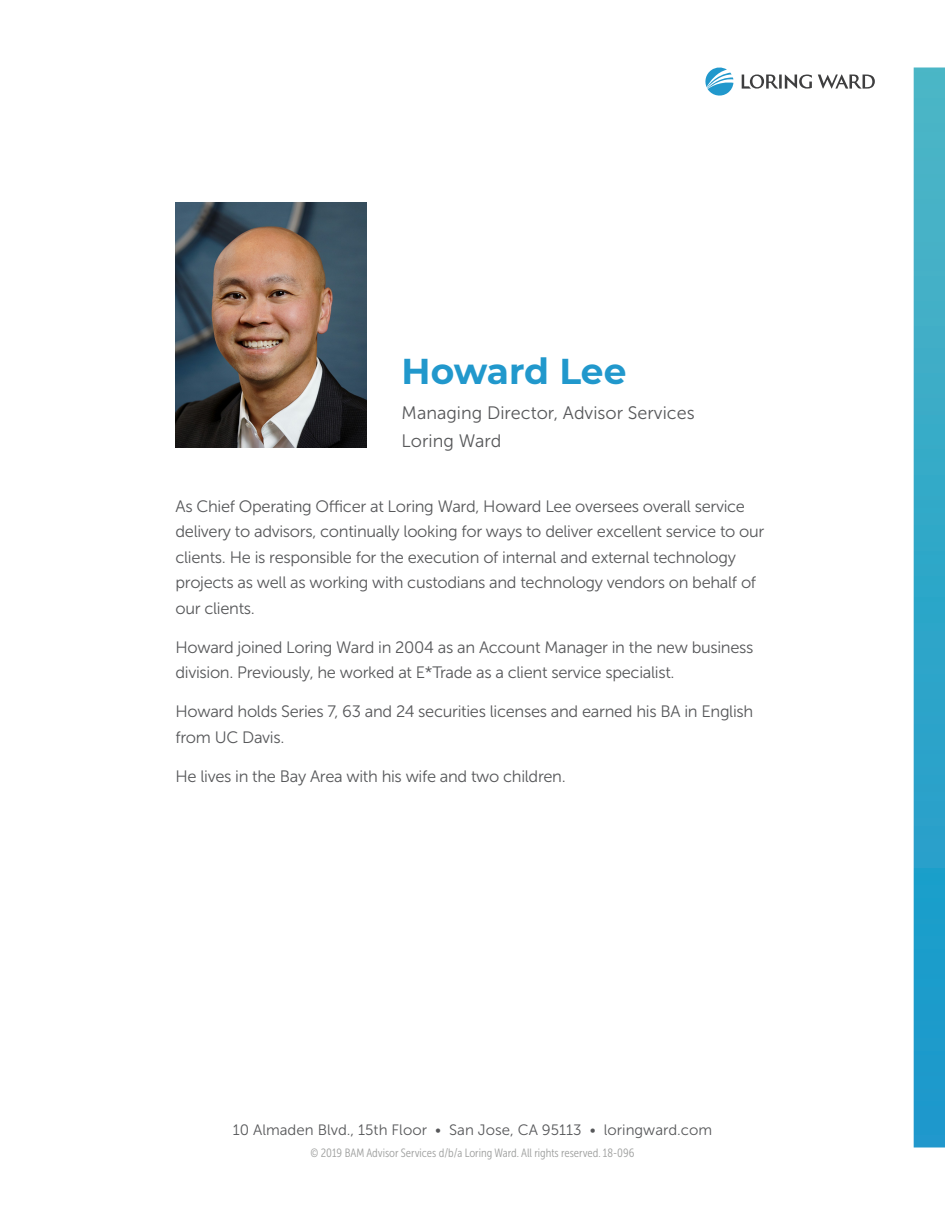
<style>
.page{position:relative;width:945px;height:1215px;background:#fff}
.page>*{position:absolute;margin:0;border:0;box-sizing:border-box;transform-origin:0 0}
.t1{font:700 36px "Montserrat";letter-spacing:-.005em;color:#2198cc}
.t2{font:18px "Museo Sans 300";color:#57585a}
.t3{font:16.5px/25.5px "Museo Sans 300";letter-spacing:-.02em;color:#57585a}
.t4{font:15px "Museo Sans 300";color:#57585a}
.t5{font:12px "Museo Sans Cond 300";color:#9e9f9e}
</style>
<div class="page">
<svg style="left:914px;top:68px;width:31px;height:1080px;background:#30a6c8"></svg>
<svg style="left:705px;top:68px;width:28px;height:28px"></svg>
<svg style="left:742px;top:75px;width:36px;height:14px"></svg>
<hr style="left:779px;top:75px;width:3px;height:14px;background:#3e3e3f">
<svg style="left:785px;top:75px;width:27px;height:14px"></svg>
<svg style="left:818px;top:75px;width:57px;height:14px"></svg>
<img style="left:176px;top:202px;width:190px;height:245px">
<p class="t1" style="left:402px;top:345px;width:226px">Howard Lee</p>
<p class="t2" style="left:402px;top:403px;width:295px">Managing Director, Advisor Services</p>
<p class="t2" style="left:402px;top:431px;width:101px">Loring Ward</p>
<p class="t3" style="left:176px;top:494px;width:590px">As Chief Operating Officer at Loring Ward, Howard Lee oversees overall service delivery to advisors, continually looking for ways to deliver excellent service to our clients. He is responsible for the execution of internal and external technology projects as well as working with custodians and technology vendors on behalf of our clients.</p>
<p class="t3" style="left:176px;top:635px;width:579px">Howard joined Loring Ward in 2004 as an Account Manager in the new business division. Previously, he worked at E*Trade as a client service specialist.</p>
<p class="t3" style="left:176px;top:699px;width:579px">Howard holds Series 7, 63 and 24 securities licenses and earned his BA in English from UC Davis.</p>
<p class="t3" style="left:176px;top:764px;width:392px">He lives in the Bay Area with his wife and two children.</p>
<p class="t4" style="left:233px;top:1122px;width:481px">10 Almaden Blvd., 15th Floor • San Jose, CA 95113 • loringward.com</p>
<p class="t5" style="left:311px;top:1146px;width:325px">© 2019 BAM Advisor Services d/b/a Loring Ward. All rights reserved. 18-096</p>
</div>
